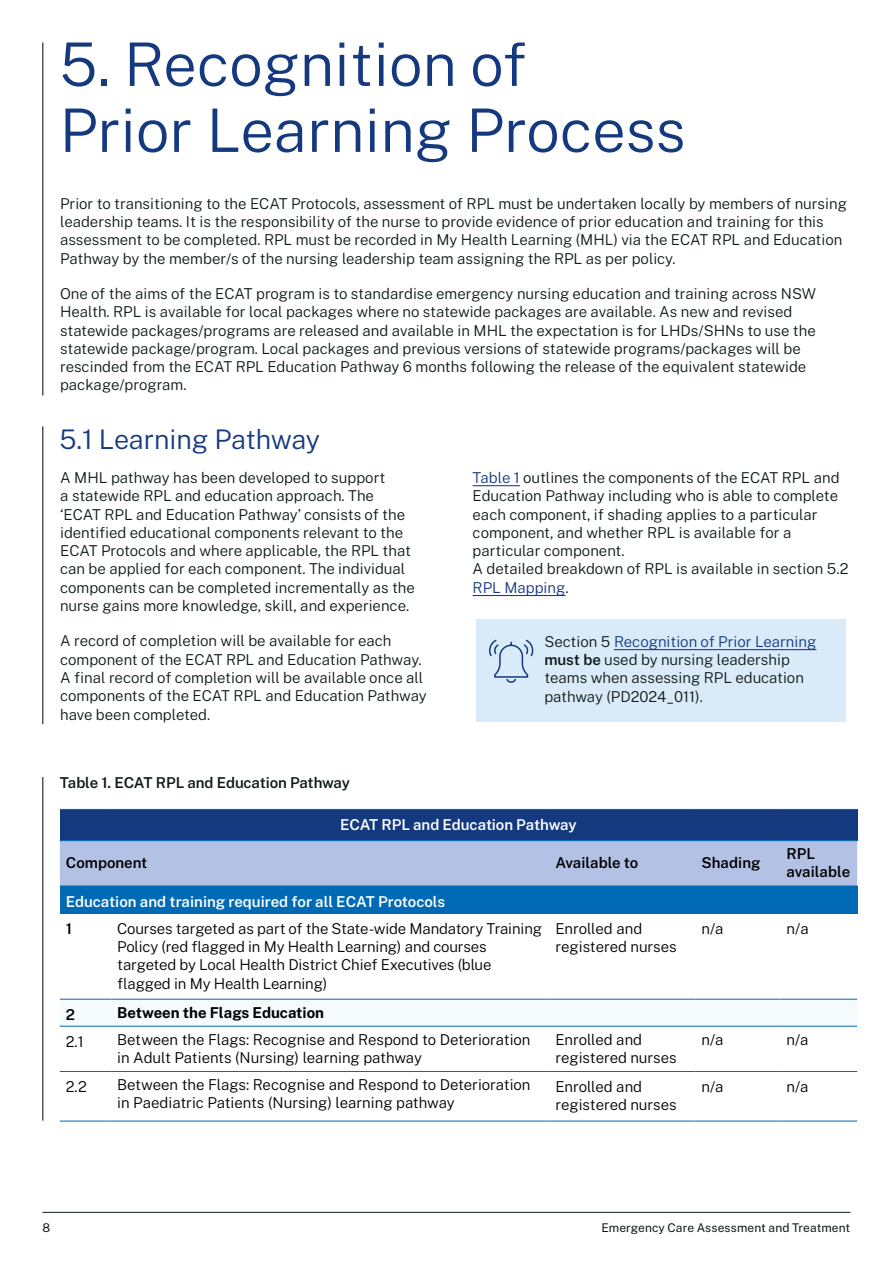
<style>
.page{position:relative;width:893px;height:1263px;background:#fff}
.page>*{position:absolute;margin:0;border:0;box-sizing:border-box;transform-origin:0 0}
.t1{font:300 60px/66px "Public Sans";color:#15397f}
.t2{font:300 27px "Public Sans";letter-spacing:-.01em;color:#15397f}
.t3{font:300 15px/18.3px "Public Sans";color:#0f1a18}
.t4{font:300 15px/18.3px "Public Sans";letter-spacing:-.01em;color:#000}
.t5{font:600 15px "Public Sans";letter-spacing:-.005em;color:#fff}
.t6{font:600 15px/18.3px "Public Sans";color:#000}
.t7{font:600 15px "Public Sans";letter-spacing:-.005em;color:#0f1a18}
.t8{font:700 15px "Public Sans";color:#000}
.t9{font:12px "Public Sans";letter-spacing:.005em;color:#0f1a18}
.s1{color:#15397f}
.s2{font-weight:600}
</style>
<div class="page">
<div style="left:60px;top:809px;width:797px;height:32px;background:#15397f"></div>
<div style="left:60px;top:841px;width:797px;height:45px;background:#b3c2e4"></div>
<div style="left:60px;top:886px;width:797px;height:27px;background:#006ab5"></div>
<svg style="left:60px;top:1025px;width:797px;height:1px"></svg>
<hr style="left:60px;top:809px;width:51px;height:1px;background:#006ab5">
<hr style="left:111px;top:809px;width:439px;height:1px;background:#006ab5">
<hr style="left:550px;top:809px;width:146px;height:1px;background:#006ab5">
<hr style="left:696px;top:809px;width:85px;height:1px;background:#006ab5">
<hr style="left:781px;top:809px;width:76px;height:1px;background:#006ab5">
<hr style="left:60px;top:840px;width:51px;height:1px;background:#006ab5">
<hr style="left:111px;top:840px;width:439px;height:1px;background:#006ab5">
<hr style="left:550px;top:840px;width:146px;height:1px;background:#006ab5">
<hr style="left:696px;top:840px;width:85px;height:1px;background:#006ab5">
<hr style="left:781px;top:840px;width:76px;height:1px;background:#006ab5">
<hr style="left:60px;top:913px;width:51px;height:1px;background:#006ab5">
<hr style="left:60px;top:999px;width:51px;height:1px;background:#006ab5">
<hr style="left:60px;top:1026px;width:51px;height:1px;background:#006ab5">
<hr style="left:60px;top:1071px;width:51px;height:1px;background:#006ab5">
<hr style="left:111px;top:913px;width:439px;height:1px;background:#006ab5">
<hr style="left:550px;top:913px;width:146px;height:1px;background:#006ab5">
<hr style="left:696px;top:913px;width:85px;height:1px;background:#006ab5">
<hr style="left:781px;top:913px;width:76px;height:1px;background:#006ab5">
<hr style="left:111px;top:999px;width:439px;height:1px;background:#006ab5">
<hr style="left:550px;top:999px;width:146px;height:1px;background:#006ab5">
<hr style="left:696px;top:999px;width:85px;height:1px;background:#006ab5">
<hr style="left:781px;top:999px;width:76px;height:1px;background:#006ab5">
<hr style="left:111px;top:1026px;width:439px;height:1px;background:#006ab5">
<hr style="left:550px;top:1026px;width:146px;height:1px;background:#006ab5">
<hr style="left:696px;top:1026px;width:85px;height:1px;background:#006ab5">
<hr style="left:781px;top:1026px;width:76px;height:1px;background:#006ab5">
<hr style="left:111px;top:1071px;width:439px;height:1px;background:#006ab5">
<hr style="left:550px;top:1071px;width:146px;height:1px;background:#006ab5">
<hr style="left:696px;top:1071px;width:85px;height:1px;background:#006ab5">
<hr style="left:781px;top:1071px;width:76px;height:1px;background:#006ab5">
<hr style="left:60px;top:1121px;width:51px;height:1px;background:#006ab5">
<hr style="left:111px;top:1121px;width:439px;height:1px;background:#006ab5">
<hr style="left:550px;top:1121px;width:146px;height:1px;background:#006ab5">
<hr style="left:696px;top:1121px;width:85px;height:1px;background:#006ab5">
<hr style="left:781px;top:1121px;width:76px;height:1px;background:#006ab5">
<hr style="left:43px;top:43px;width:1px;height:352px;background:#000">
<hr style="left:43px;top:426px;width:1px;height:298px;background:#000">
<hr style="left:43px;top:777px;width:1px;height:343px;background:#000">
<hr style="left:473px;top:485px;width:47px;height:1px;background:#15397f">
<hr style="left:473px;top:595px;width:92px;height:1px;background:#15397f">
<div style="left:476px;top:619px;width:370px;height:102px;background:#d9ebf9"></div>
<hr style="left:614px;top:649px;width:202px;height:1px;background:#15397f">
<svg style="left:489px;top:639px;width:45px;height:44px"></svg>
<hr style="left:43px;top:1212px;width:807px;height:1px;background:#0f1a18">
<h1 class="t1" style="left:60px;top:27px;width:628px">5. Recognition of<br>Prior Learning Process</h1>
<p class="t3" style="left:60px;top:193px;width:788px">Prior to transitioning to the ECAT Protocols, assessment of RPL must be undertaken locally by members of nursing leadership teams. It is the responsibility of the nurse to provide evidence of prior education and training for this assessment to be completed. RPL must be recorded in My Health Learning (MHL) via the ECAT RPL and Education Pathway by the member/s of the nursing leadership team assigning the RPL as per policy.</p>
<p class="t3" style="left:60px;top:283px;width:757px">One of the aims of the ECAT program is to standardise emergency nursing education and training across NSW Health. RPL is available for local packages where no statewide packages are available. As new and revised statewide packages/programs are released and available in MHL the expectation is for LHDs/SHNs to use the statewide package/program. Local packages and previous versions of statewide programs/packages will be rescinded from the ECAT RPL Education Pathway 6 months following the release of the equivalent statewide package/program.</p>
<h2 class="t2" style="left:60px;top:420px;width:262px">5.1 Learning Pathway</h2>
<p class="t3" style="left:60px;top:467px;width:356px">A MHL pathway has been developed to support<br>a statewide RPL and education approach. The ‘ECAT RPL and Education Pathway’ consists of the identified educational components relevant to the ECAT Protocols and where applicable, the RPL that can be applied for each component. The individual components can be completed incrementally as the nurse gains more knowledge, skill, and experience.</p>
<p class="t3" style="left:60px;top:631px;width:368px">A record of completion will be available for each component of the ECAT RPL and Education Pathway.<br>A final record of completion will be available once all components of the ECAT RPL and Education Pathway have been completed.</p>
<p class="t3" style="left:473px;top:467px;width:377px"><span class="s1">Table 1</span> outlines the components of the ECAT RPL and Education Pathway including who is able to complete each component, if shading applies to a particular component, and whether RPL is available for a particular component.<br>A detailed breakdown of RPL is available in section 5.2<br><span class="s1">RPL Mapping</span>.</p>
<p class="t3" style="left:544px;top:631px;width:273px">Section 5 <span class="s1">Recognition of Prior Learning </span><span class="s2">must be</span> used by nursing leadership teams when assessing RPL education pathway (PD2024_011).</p>
<p class="t7" style="left:60px;top:771px;width:292px">Table 1. ECAT RPL and Education Pathway</p>
<p class="t5" style="left:340px;top:814px;width:238px">ECAT RPL and Education Pathway</p>
<p class="t6" style="left:66px;top:853px;width:83px">Component</p>
<p class="t6" style="left:556px;top:853px;width:84px">Available to</p>
<p class="t6" style="left:702px;top:853px;width:60px">Shading</p>
<p class="t6" style="left:787px;top:843px;width:65px">RPL available</p>
<p class="t5" style="left:66px;top:890px;width:381px">Education and training required for all ECAT Protocols</p>
<p class="t6" style="left:66px;top:918px;width:8px">1</p>
<p class="t4" style="left:117px;top:918px;width:426px">Courses targeted as part of the State-wide Mandatory Training Policy (red flagged in My Health Learning) and courses targeted by Local Health District Chief Executives (blue flagged in My Health Learning)</p>
<p class="t4" style="left:556px;top:918px;width:123px">Enrolled and registered nurses</p>
<p class="t4" style="left:702px;top:918px;width:24px">n/a</p>
<p class="t4" style="left:787px;top:918px;width:24px">n/a</p>
<p class="t6" style="left:66px;top:1004px;width:11px">2</p>
<p class="t8" style="left:117px;top:1001px;width:208px">Between the Flags Education</p>
<p class="t4" style="left:66px;top:1031px;width:19px">2.1</p>
<p class="t4" style="left:117px;top:1029px;width:415px">Between the Flags: Recognise and Respond to Deterioration in Adult Patients (Nursing) learning pathway</p>
<p class="t4" style="left:556px;top:1029px;width:123px">Enrolled and registered nurses</p>
<p class="t4" style="left:702px;top:1029px;width:24px">n/a</p>
<p class="t4" style="left:787px;top:1029px;width:24px">n/a</p>
<p class="t4" style="left:66px;top:1076px;width:23px">2.2</p>
<p class="t4" style="left:117px;top:1074px;width:415px">Between the Flags: Recognise and Respond to Deterioration in Paediatric Patients (Nursing) learning pathway</p>
<p class="t4" style="left:556px;top:1076px;width:123px">Enrolled and registered nurses</p>
<p class="t4" style="left:701px;top:1076px;width:24px">n/a</p>
<p class="t4" style="left:787px;top:1076px;width:24px">n/a</p>
<p class="t9" style="left:43px;top:1219px;width:9px">8</p>
<p class="t9" style="left:601px;top:1219px;width:250px">Emergency Care Assessment and Treatment</p>
</div>
